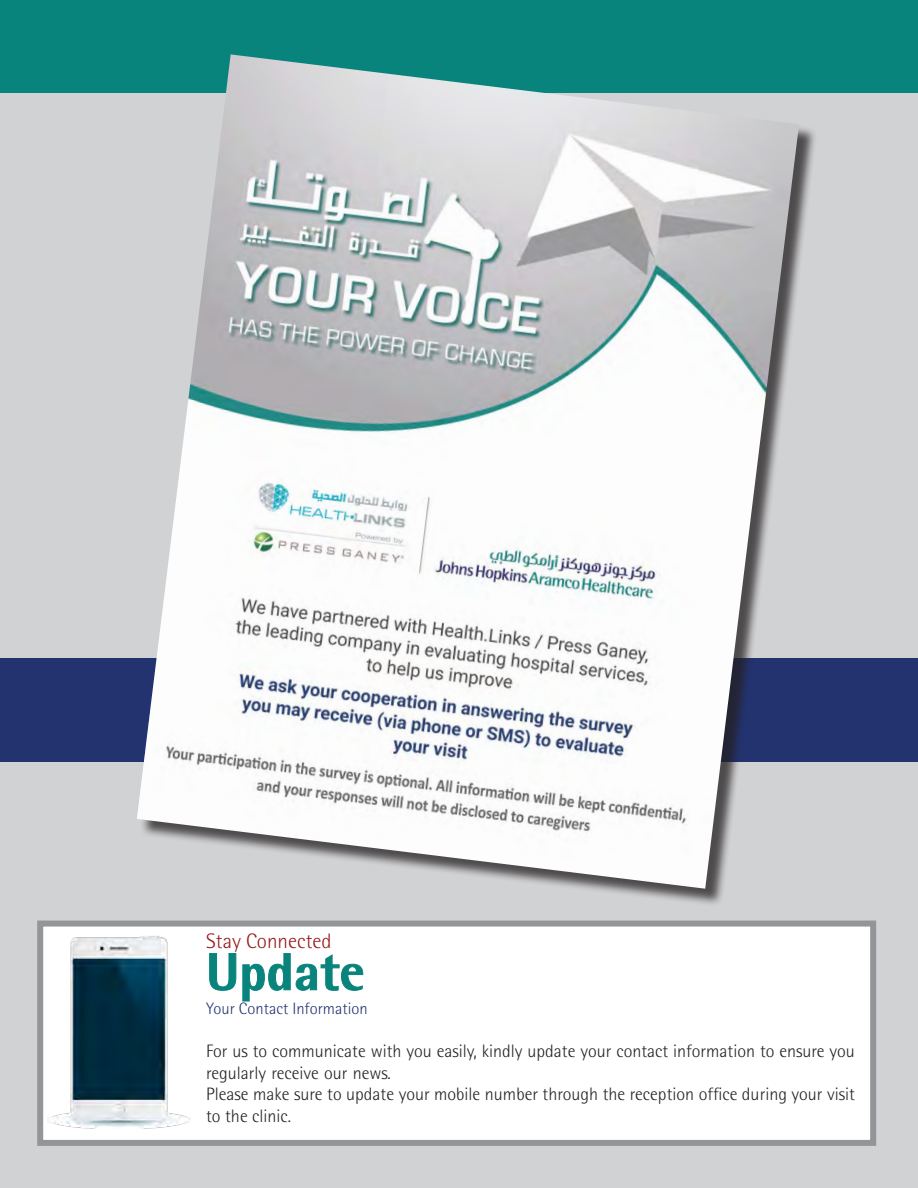
<style>
.page{position:relative;width:918px;height:1188px;background:#d1d2d4}
.page>*{position:absolute;margin:0;border:0;box-sizing:border-box;transform-origin:0 0}
.t1{font:800 52.5px "Agfa Rotis Semisans";color:#09847c}
.t2{font:300 21px "Agfa Rotis Semisans";color:#961a1d}
.t3{font:300 18px/21.6px "Agfa Rotis Semisans";color:#231f20}
.t4{font:300 16.5px "Agfa Rotis Semisans";color:#23336f}
</style>
<div class="page">
<div style="left:0;top:0;width:918px;height:93px;background:#09847c"></div>
<div style="left:37px;top:921px;width:839px;height:225px;background:#fff;border:6px solid #939598"></div>
<svg style="left:209px;top:953px;width:155px;height:49px"></svg>
<img style="left:47px;top:936px;width:144px;height:210px">
<div style="left:0;top:659px;width:918px;height:103px;background:#23336f"></div>
<div style="left:140px;top:57px;width:677px;height:850px;background:#231f20;opacity:.75"></div>
<img style="left:137px;top:54px;width:662px;height:835px">
<p class="t2" style="left:206px;top:929px;width:127px">Stay Connected</p>
<p class="t1" style="left:206px;top:939px;width:160px">Update</p>
<p class="t4" style="left:206px;top:999px;width:163px">Your Contact Information</p>
<p class="t3" style="left:206px;top:1040px;width:650px">For us to communicate with you easily, kindly update your contact information to ensure you regularly receive our news.</p>
<p class="t3" style="left:206px;top:1083px;width:650px">Please make sure to update your mobile number through the reception office during your visit to the clinic.</p>
</div>
